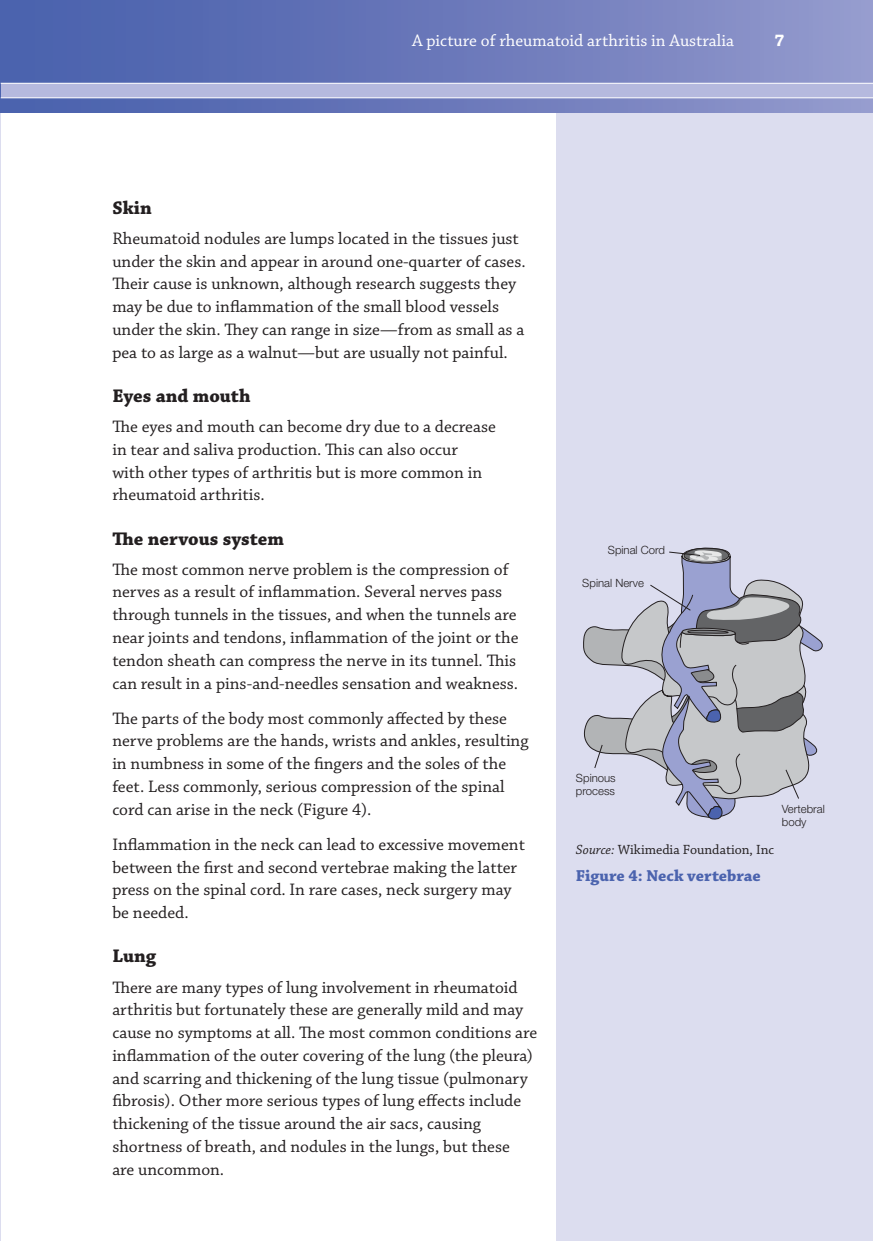
<style>
.page{position:relative;width:873px;height:1241px;background:#fff}
.page>*{position:absolute;margin:0;border:0;box-sizing:border-box;transform-origin:0 0}
.t1{font:700 19.25px "Chaparral Pro";color:#231f20}
.t2{font:17.5px/22.8px "Chaparral Pro";color:#231f20}
.t3{font:17.5px "Chaparral Pro";color:#fff}
.t4{font:700 17.5px "Chaparral Pro";color:#fff}
.t5{font:700 16.62px "Chaparral Pro";color:#4b63ae}
.t6{font:14px "Chaparral Pro";color:#231f20}
.t7{font:300 11.38px/13.1px "Helvetica Neue";color:#231f20}
.s1{font-style:italic}
</style>
<div class="page">
<hr style="left:0;top:76px;width:1px;height:1164px;background:#dcddef">
<svg style="left:0;top:0;width:1px;height:113px"></svg>
<div style="left:556px;top:109px;width:316px;height:1131px;background:#dcddef"></div>
<svg style="left:1px;top:0;width:871px;height:113px;background:#6c7abb"></svg>
<div style="left:1px;top:83px;width:871px;height:15px;background:#b5b9de"></div>
<hr style="left:1px;top:83px;width:871px;height:1px;background:#fff">
<hr style="left:1px;top:97px;width:871px;height:1px;background:#fff">
<svg style="left:583px;top:547px;width:240px;height:273px"></svg>
<p class="t3" style="left:412px;top:34px;width:323px">A picture of rheumatoid arthritis in Australia</p>
<p class="t4" style="left:775px;top:34px;width:11px">7</p>
<p class="t1" style="left:112px;top:200px;width:41px">Skin</p>
<p class="t2" style="left:112px;top:228px;width:415px">Rheumatoid nodules are lumps located in the tissues just under the skin and appear in around one-quarter of cases.<br>Their cause is unknown, although research suggests they may be due to inflammation of the small blood vessels under the skin. They can range in size—from as small as a pea to as large as a walnut—but are usually not painful.</p>
<p class="t1" style="left:112px;top:388px;width:140px">Eyes and mouth</p>
<p class="t2" style="left:112px;top:416px;width:385px">The eyes and mouth can become dry due to a decrease in tear and saliva production. This can also occur<br>with other types of arthritis but is more common in rheumatoid arthritis.</p>
<p class="t1" style="left:112px;top:531px;width:173px">The nervous system</p>
<p class="t2" style="left:112px;top:559px;width:408px">The most common nerve problem is the compression of nerves as a result of inflammation. Several nerves pass through tunnels in the tissues, and when the tunnels are near joints and tendons, inflammation of the joint or the tendon sheath can compress the nerve in its tunnel. This can result in a pins-and-needles sensation and weakness.</p>
<p class="t2" style="left:112px;top:708px;width:418px">The parts of the body most commonly affected by these nerve problems are the hands, wrists and ankles, resulting in numbness in some of the fingers and the soles of the feet. Less commonly, serious compression of the spinal cord can arise in the neck (Figure 4).</p>
<p class="t2" style="left:112px;top:834px;width:414px">Inflammation in the neck can lead to excessive movement between the first and second vertebrae making the latter press on the spinal cord. In rare cases, neck surgery may be needed.</p>
<p class="t1" style="left:112px;top:948px;width:45px">Lung</p>
<p class="t2" style="left:112px;top:977px;width:426px">There are many types of lung involvement in rheumatoid arthritis but fortunately these are generally mild and may cause no symptoms at all. The most common conditions are inflammation of the outer covering of the lung (the pleura) and scarring and thickening of the lung tissue (pulmonary fibrosis). Other more serious types of lung effects include thickening of the tissue around the air sacs, causing shortness of breath, and nodules in the lungs, but these<br>are uncommon.</p>
<p class="t7" style="left:608px;top:544px;width:59px">Spinal Cord</p>
<p class="t7" style="left:582px;top:578px;width:63px">Spinal Nerve</p>
<p class="t7" style="left:576px;top:772px;width:41px">Spinous process</p>
<p class="t7" style="left:782px;top:803px;width:44px">Vertebral body</p>
<p class="t6" style="left:576px;top:843px;width:200px"><span class="s1">Source:</span> Wikimedia Foundation, Inc</p>
<p class="t5" style="left:576px;top:869px;width:186px">Figure 4: Neck vertebrae</p>
</div>
